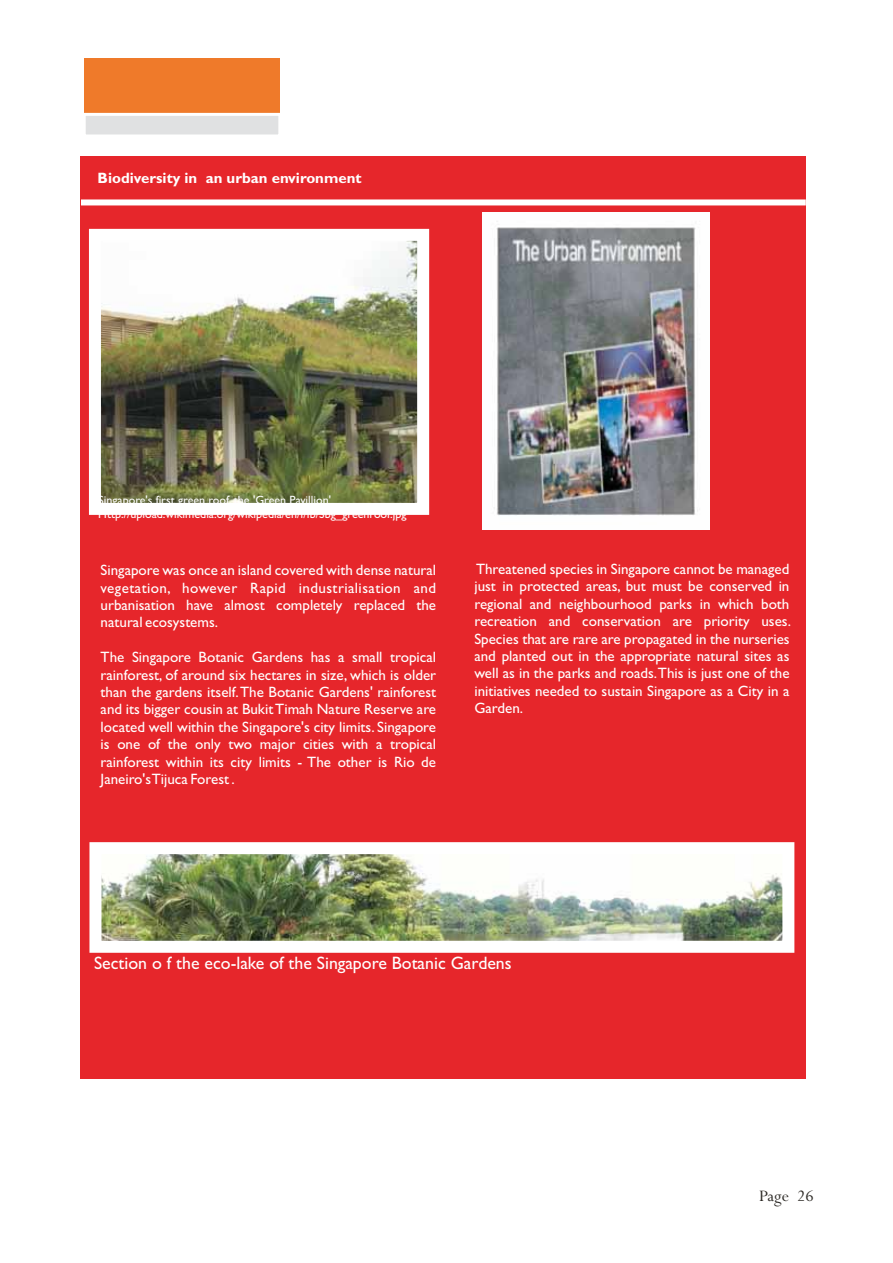
<style>
.page{position:relative;width:893px;height:1263px;background:#fff}
.page>*{position:absolute;margin:0;border:0;box-sizing:border-box;transform-origin:0 0}
.t1{font:18px "Gill Sans";color:#fff}
.t2{font:18px "Perpetua";color:#2b2824}
.t3{font:15px/17.4px "Gill Sans";color:#fff;text-align:justify}
.t4{font:700 15px "Gill Sans";color:#fff}
.t5{font:12px/14px "Gill Sans";color:#fff}
</style>
<div class="page">
<div style="left:80px;top:156px;width:725px;height:922px;background:#e6262b"></div>
<img style="left:102px;top:242px;width:314px;height:260px">
<div style="left:89px;top:229px;width:340px;height:286px;border:12px solid #fff"></div>
<div style="left:81px;top:199px;width:724px;height:6px;background:#fff"></div>
<div style="left:84px;top:59px;width:196px;height:55px;background:#ef7a2a"></div>
<div style="left:84px;top:114px;width:196px;height:22px;background:#e0e1e2"></div>
<div style="left:83px;top:113px;width:198px;height:24px;border:3px solid #fff"></div>
<img style="left:102px;top:855px;width:679px;height:85px">
<div style="left:89px;top:842px;width:705px;height:111px;border:12px solid #fff"></div>
<img style="left:483px;top:213px;width:226px;height:316px">
<p class="t4" style="left:98px;top:172px;width:265px">Biodiversity in an urban environment</p>
<p class="t5" style="left:98px;top:495px;width:310px">Singapore's first green roof, the 'Green Pavillion'<br>Http://upload.wikimedia.org/wikipedia/en/f/fb/Sbg_greenroof.jpg</p>
<p class="t3" style="left:101px;top:563px;width:337px">Singapore was once an island covered with dense natural vegetation, however Rapid industrialisation and urbanisation have almost completely replaced the natural ecosystems.</p>
<p class="t3" style="left:101px;top:650px;width:337px">The Singapore Botanic Gardens has a small tropical rainforest, of around six hectares in size, which is older than the gardens itself. The Botanic Gardens' rainforest and its bigger cousin at Bukit Timah Nature Reserve are located well within the Singapore's city limits. Singapore is one of the only two major cities with a tropical rainforest within its city limits - The other is Rio de Janeiro's Tijuca Forest .</p>
<p class="t3" style="left:474px;top:562px;width:318px">Threatened species in Singapore cannot be managed just in protected areas, but must be conserved in regional and neighbourhood parks in which both recreation and conservation are priority uses.<br>Species that are rare are propagated in the nurseries and planted out in the appropriate natural sites as well as in the parks and roads.This is just one of the initiatives needed to sustain Singapore as a City in a Garden.</p>
<p class="t1" style="left:94px;top:956px;width:419px">Section o f the eco-lake of the Singapore Botanic Gardens</p>
<p class="t2" style="left:759px;top:1190px;width:56px">Page 26</p>
</div>
